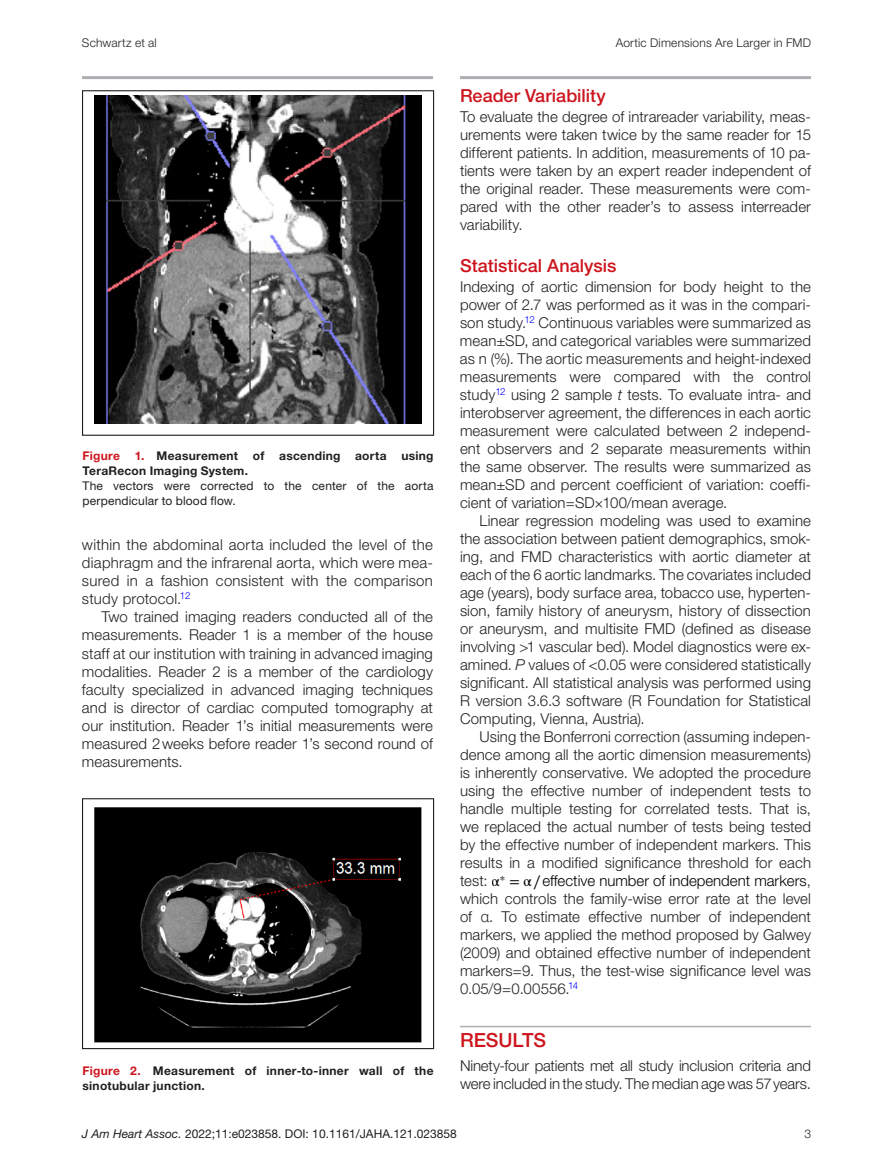
<style>
.page{position:relative;width:893px;height:1174px;background:#fff}
.page>*{position:absolute;margin:0;border:0;box-sizing:border-box;transform-origin:0 0}
.t1{font:500 19.5px "Helvetica Neue LT Std";color:#cd151d}
.t2{font:500 18px "Helvetica Neue LT Std";color:#cd151d}
.t3{font:300 15px/18px "Helvetica Neue LT Std";letter-spacing:.005em;color:#231f20;text-align:justify}
.t4{font:700 12px/15px "Helvetica Neue LT Std";letter-spacing:.025em;color:#231f20}
.t5{font:12px/15px "Helvetica Neue LT Std";letter-spacing:.01em;color:#231f20}
.t6{font:300 12px "Helvetica Neue LT Std";letter-spacing:.015em;color:#231f20}
.s1{color:#cd151d}
.s2{font-style:italic}
.s3{font-family:"STIX Math";font-weight:400;color:#000}
.s4{color:#000}
.s5{font-family:"Noto Sans"}
</style>
<div class="page">
<hr style="left:460px;top:1025px;width:351px;height:2px;background:#aeafb3">
<img style="left:94px;top:96px;width:328px;height:327px">
<div style="left:82px;top:90px;width:352px;height:346px;border:1px solid #231f20"></div>
<img style="left:94px;top:807px;width:328px;height:235px">
<div style="left:82px;top:798px;width:352px;height:251px;border:1px solid #231f20"></div>
<hr style="left:82px;top:76px;width:351px;height:3px;background:#aeafb3">
<hr style="left:460px;top:76px;width:351px;height:3px;background:#aeafb3">
<p class="t6" style="left:82px;top:35px;width:76px">Schwartz et al</p>
<p class="t6" style="left:616px;top:35px;width:197px">Aortic Dimensions Are Larger in FMD</p>
<p class="t4" style="left:83px;top:447px;width:353px"><span class="s1">Figure 1.</span> Measurement of ascending aorta using<br>TeraRecon Imaging System.</p>
<p class="t5" style="left:83px;top:477px;width:352px">The vectors were corrected to the center of the aorta perpendicular to blood flow.</p>
<p class="t3" style="left:82px;top:536px;width:352px">within the abdominal aorta included the level of the diaphragm and the infrarenal aorta, which were mea&shy;sured in a fashion consistent with the comparison study protocol.<sup>12</sup></p>
<p class="t3" style="left:82px;top:608px;width:353px;text-indent:20px">Two trained imaging readers conducted all of the measurements. Reader 1 is a member of the house staff at our institution with training in advanced imaging modalities. Reader 2 is a member of the cardiology faculty specialized in advanced imaging techniques and is director of cardiac computed tomography at our institution. Reader 1’s initial measurements were measured 2weeks before reader 1’s second round of measurements.</p>
<p class="t4" style="left:83px;top:1063px;width:352px"><span class="s1">Figure 2.</span> Measurement of inner-to-inner wall of the sinotubular junction.</p>
<p class="t2" style="left:460px;top:85px;width:147px">Reader Variability</p>
<p class="t3" style="left:460px;top:108px;width:353px">To evaluate the degree of intrareader variability, meas&shy;urements were taken twice by the same reader for 15 different patients. In addition, measurements of 10 pa&shy;tients were taken by an expert reader independent of the original reader. These measurements were com&shy;pared with the other reader’s to assess interreader variability.</p>
<p class="t2" style="left:460px;top:255px;width:158px">Statistical Analysis</p>
<p class="t3" style="left:460px;top:277px;width:353px">Indexing of aortic dimension for body height to the power of 2.7 was performed as it was in the compari&shy;son study.<sup>12</sup> Continuous variables were summarized as mean±SD, and categorical variables were summarized as n (%). The aortic measurements and height-indexed measurements were compared with the control study<sup>12</sup> using 2 sample <span class="s2">t</span> tests. To evaluate intra- and interobserver agreement, the differences in each aortic measurement were calculated between 2 independ&shy;ent observers and 2 separate measurements within the same observer. The results were summarized as mean±SD and percent coefficient of variation: coeffi&shy;cient of variation=SD×100/mean average.</p>
<p class="t3" style="left:460px;top:511px;width:353px;text-indent:20px">Linear regression modeling was used to examine the association between patient demographics, smok&shy;ing, and FMD characteristics with aortic diameter at each of the 6 aortic landmarks. The covariates included age (years), body surface area, tobacco use, hyperten&shy;sion, family history of aneurysm, history of dissection or aneurysm, and multisite FMD (defined as disease involving &gt;1 vascular bed). Model diagnostics were ex&shy;amined. <span class="s2">P</span> values of &lt;0.05 were considered statistically significant. All statistical analysis was performed using R version 3.6.3 software (R Foundation for Statistical Computing, Vienna, Austria).</p>
<p class="t3" style="left:460px;top:727px;width:353px;text-indent:20px">Using the Bonferroni correction (assuming indepen&shy;dence among all the aortic dimension measurements) is inherently conservative. We adopted the procedure using the effective number of independent tests to handle multiple testing for correlated tests. That is, we replaced the actual number of tests being tested by the effective number of independent markers. This results in a modified significance threshold for each test: <span class="s3">α</span><sup>∗</sup> <span class="s3">= α∕</span><span class="s4">effective number of independent markers</span>, which controls the family-wise error rate at the level of <span class="s5">α</span>. To estimate effective number of independent markers, we applied the method proposed by Galwey (2009) and obtained effective number of independent markers=9. Thus, the test-wise significance level was 0.05/9=0.00556.<sup>14</sup></p>
<h1 class="t1" style="left:460px;top:1028px;width:88px">RESULTS</h1>
<p class="t3" style="left:460px;top:1056px;width:353px">Ninety-four patients met all study inclusion criteria and were included in the study. The median age was 57years.</p>
<p class="t5" style="left:82px;top:1126px;width:376px"><span class="s2">J Am Heart Assoc.</span> 2022;11:e023858. DOI: 10.1161/JAHA.121.023858</p>
<p class="t6" style="left:804px;top:1126px;width:8px">3</p>
</div>
